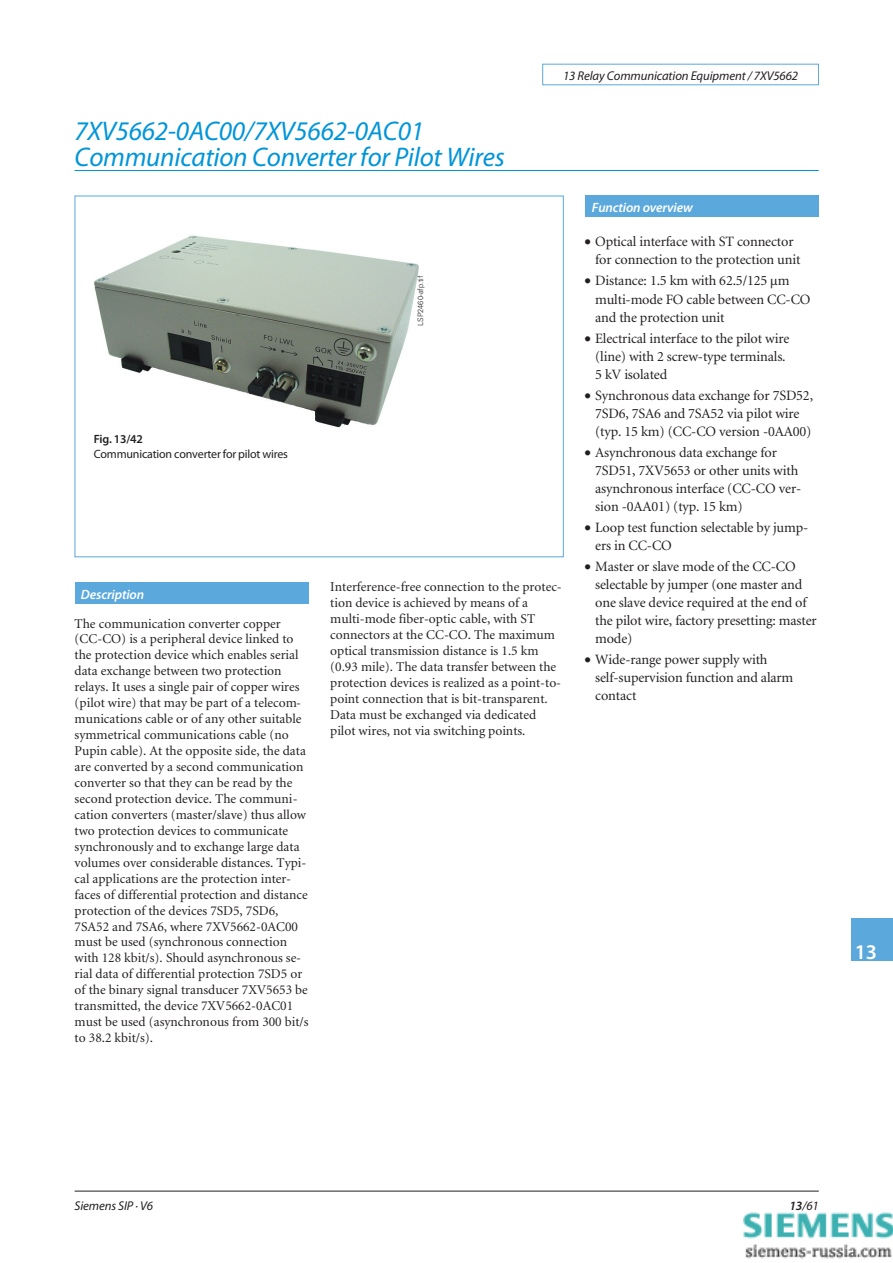
<style>
.page{position:relative;width:893px;height:1263px;background:#fff}
.page>*{position:absolute;margin:0;border:0;box-sizing:border-box;transform-origin:0 0}
.t1{font:italic 27px/25.5px "Myriad Pro";letter-spacing:-.01em;color:#0095d9}
.t2{font:300 21px "Myriad Pro";color:#fff}
.t3{font:14.25px/18px "Minion";letter-spacing:-.01em;color:#231f20}
.t4{font:13.5px/15.9px "Minion";color:#231f20}
.t5{font:italic 300 13.5px "Myriad Pro";letter-spacing:-.01em;color:#fff}
.t6{font:italic 12.75px "Myriad Pro";letter-spacing:-.01em;color:#231f20}
.t7{font:12px "Myriad Pro";letter-spacing:-.015em;color:#231f20}
.t8{font:300 12px "Myriad Pro";letter-spacing:-.015em;color:#231f20}
.t9{font:300 7.5px "Univers";letter-spacing:-.015em;color:#231f20}
.s1{font-weight:300}
</style>
<div class="page">
<hr style="left:75px;top:170px;width:744px;height:1px;background:#0095d9">
<div style="left:75px;top:583px;width:233px;height:21px;background:#5ba8dc"></div>
<hr style="left:75px;top:1191px;width:744px;height:1px;background:#231f20">
<div style="left:542px;top:64px;width:277px;height:21px;border:1px solid #5ba8dc"></div>
<div style="left:851px;top:918px;width:42px;height:43px;background:#5ba8dc"></div>
<div style="left:585px;top:196px;width:234px;height:21px;background:#5ba8dc"></div>
<img style="left:94px;top:235px;width:325px;height:193px">
<img style="left:743px;top:1212px;width:150px;height:47px">
<h1 class="t1" style="left:75px;top:121px;width:432px">7XV5662-0AC00/7XV5662-0AC01<br>Communication Converter for Pilot Wires</h1>
<p class="t6" style="left:563px;top:71px;width:237px">13 Relay Communication Equipment / 7XV5662</p>
<p class="t8" style="left:94px;top:435px;width:51px">Fig. 13/42</p>
<p class="t7" style="left:94px;top:447px;width:196px">Communication converter for pilot wires</p>
<p class="t9" style="left:418px;top:326px;width:51px;rotate:-90deg">LSP2460-afp.tif</p>
<p class="t5" style="left:81px;top:589px;width:65px">Description</p>
<p class="t4" style="left:75px;top:616px;width:236px">The communication converter copper (CC-CO) is a peripheral device linked to the protection device which enables serial data exchange between two protection relays. It uses a single pair of copper wires (pilot wire) that may be part of a telecom&shy;munications cable or of any other suitable symmetrical communications cable (no Pupin cable). At the opposite side, the data are converted by a second communication converter so that they can be read by the second protection device. The communi&shy;cation converters (master/slave) thus allow two protection devices to communicate synchronously and to exchange large data volumes over considerable distances. Typi&shy;cal applications are the protection inter&shy;faces of differential protection and distance protection of the devices 7SD5, 7SD6, 7SA52 and 7SA6, where 7XV5662-0AC00 must be used (synchronous connection with 128 kbit/s). Should asynchronous se&shy;rial data of differential protection 7SD5 or of the binary signal transducer 7XV5653 be transmitted, the device 7XV5662-0AC01 must be used (asynchronous from 300 bit/s to 38.2 kbit/s).</p>
<p class="t4" style="left:330px;top:580px;width:233px">Interference-free connection to the protec&shy;tion device is achieved by means of a multi-mode fiber-optic cable, with ST connectors at the CC-CO. The maximum optical transmission distance is 1.5 km (0.93 mile). The data transfer between the protection devices is realized as a point-to&shy;point connection that is bit-transparent.<br>Data must be exchanged via dedicated pilot wires, not via switching points.</p>
<p class="t5" style="left:592px;top:203px;width:102px">Function overview</p>
<p class="t3" style="left:595px;top:234px;width:207px;text-indent:-11px">• Optical interface with ST connector for connection to the protection unit</p>
<p class="t3" style="left:595px;top:273px;width:217px;text-indent:-11px">• Distance: 1.5 km with 62.5/125 µm multi-mode FO cable between CC-CO and the protection unit</p>
<p class="t3" style="left:595px;top:330px;width:196px;text-indent:-11px">• Electrical interface to the pilot wire (line) with 2 screw-type terminals.<br>5 kV isolated</p>
<p class="t3" style="left:595px;top:387px;width:219px;text-indent:-11px">• Synchronous data exchange for 7SD52,<br>7SD6, 7SA6 and 7SA52 via pilot wire (typ. 15 km) (CC-CO version -0AA00)</p>
<p class="t3" style="left:595px;top:444px;width:208px;text-indent:-11px">• Asynchronous data exchange for<br>7SD51, 7XV5653 or other units with asynchronous interface (CC-CO ver&shy;sion -0AA01) (typ. 15 km)</p>
<p class="t3" style="left:595px;top:520px;width:215px;text-indent:-11px">• Loop test function selectable by jump&shy;ers in CC-CO</p>
<p class="t3" style="left:595px;top:559px;width:223px;text-indent:-11px">• Master or slave mode of the CC-CO selectable by jumper (one master and one slave device required at the end of the pilot wire, factory presetting: master mode)</p>
<p class="t3" style="left:595px;top:652px;width:200px;text-indent:-11px">• Wide-range power supply with self-supervision function and alarm contact</p>
<h2 class="t2" style="left:855px;top:945px;width:24px">13</h2>
<p class="t6" style="left:75px;top:1201px;width:80px">Siemens SIP · V6</p>
<p class="t6" style="left:789px;top:1201px;width:31px"><span class="s1">13</span>/61</p>
</div>
